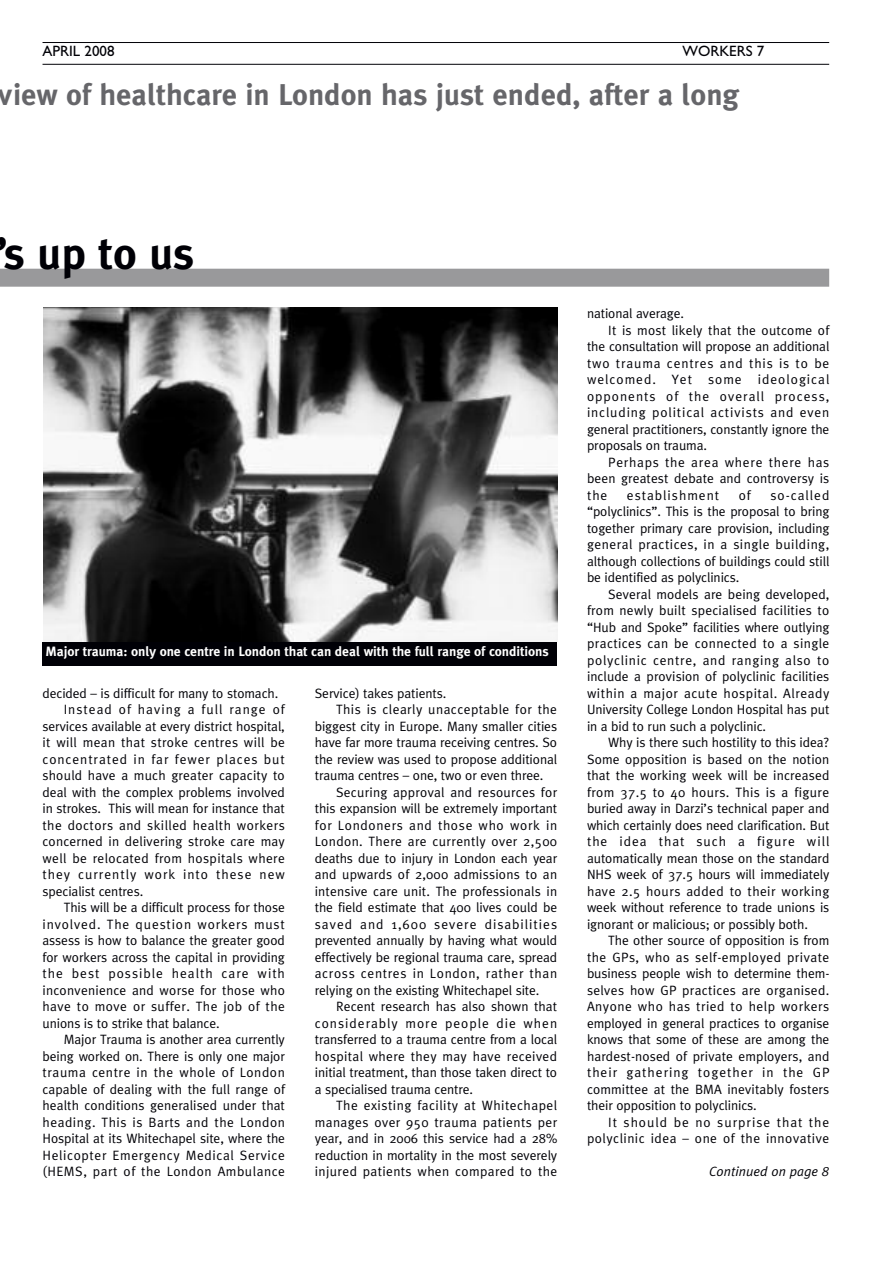
<style>
.page{position:relative;width:893px;height:1263px;background:#fff}
.page>*{position:absolute;margin:0;border:0;box-sizing:border-box;transform-origin:0 0}
.t1{font:700 45px "Meta Plus";color:#000006}
.t2{font:700 30px "Meta Plus";color:#66666a}
.t3{font:15px "Gill Sans";color:#000006}
.t4{font:13.5px/16.5px "Meta Plus";letter-spacing:.005em;color:#000006;text-align:justify}
.t5{font:13.5px "Meta Plus";letter-spacing:.07em;color:#000006}
.t6{font:13.5px "Meta Plus";letter-spacing:.025em;color:#000006}
.t7{font:13.5px/16.5px "Meta Plus";letter-spacing:.035em;color:#000006;text-align:right}
.t8{font:700 13.5px "Meta Plus";letter-spacing:-.005em;color:#fff}
.t9{font:13.5px "Meta Plus";letter-spacing:.045em;color:#000006}
.t10{font:13.5px "Meta Plus";letter-spacing:.03em;color:#000006}
.t11{font:13.5px "Meta Plus";letter-spacing:.04em;color:#000006}
.t12{font:13.5px "Meta Plus";letter-spacing:.05em;color:#000006}
.t13{font:13.5px "Meta Plus";letter-spacing:.06em;color:#000006}
.t14{font:13.5px "Meta Plus";letter-spacing:.065em;color:#000006}
.t15{font:13.5px "Meta Plus";letter-spacing:.055em;color:#000006}
.t16{font:italic 13.5px "Meta Plus";color:#000006}
</style>
<div class="page">
<hr style="left:43px;top:64px;width:786px;height:1px;background:#000006">
<hr style="left:43px;top:42px;width:786px;height:1px;background:#000006">
<div style="left:0;top:269px;width:829px;height:18px;background:#99999b"></div>
<div style="left:43px;top:639px;width:514px;height:26px;background:#000006"></div>
<img style="left:43px;top:307px;width:514px;height:334px">
<p class="t3" style="left:43px;top:42px;width:73px">APRIL 2008</p>
<p class="t3" style="left:682px;top:42px;width:83px">WORKERS 7</p>
<h2 class="t2" style="left:-1px;top:84px;width:742px">view of healthcare in London has just ended, after a long</h2>
<h1 class="t1" style="left:-5px;top:237px;width:201px">’s up to us</h1>
<p class="t8" style="left:46px;top:647px;width:505px">Major trauma: only one centre in London that can deal with the full range of conditions</p>
<p class="t4" style="left:43px;top:686px;width:237px">decided – is difficult for many to stomach.</p>
<p class="t5" style="left:64px;top:705px;width:223px">Instead of having a full range of</p>
<p class="t4" style="left:43px;top:719px;width:244px">services available at every district hospital,</p>
<p class="t6" style="left:43px;top:738px;width:244px">it will mean that stroke centres will be</p>
<p class="t5" style="left:43px;top:754px;width:244px">concentrated in far fewer places but</p>
<p class="t4" style="left:43px;top:768px;width:244px">should have a much greater capacity to</p>
<p class="t4" style="left:43px;top:785px;width:244px">deal with the complex problems involved</p>
<p class="t4" style="left:43px;top:801px;width:244px">in strokes. This will mean for instance that</p>
<p class="t7" style="left:43px;top:818px;width:244px">the doctors and skilled health workers</p>
<p class="t4" style="left:43px;top:834px;width:244px">concerned in delivering stroke care may</p>
<p class="t6" style="left:43px;top:853px;width:244px">well be relocated from hospitals where</p>
<p class="t5" style="left:43px;top:870px;width:244px">they currently work into these new</p>
<p class="t4" style="left:43px;top:884px;width:102px">specialist centres.</p>
<p class="t4" style="left:64px;top:900px;width:223px">This will be a difficult process for those</p>
<p class="t13" style="left:43px;top:919px;width:244px">involved. The question workers must</p>
<p class="t4" style="left:43px;top:933px;width:244px">assess is how to balance the greater good</p>
<p class="t4" style="left:43px;top:950px;width:244px">for workers across the capital in providing</p>
<p class="t5" style="left:43px;top:969px;width:244px">the best possible health care with</p>
<p class="t4" style="left:43px;top:983px;width:244px">inconvenience and worse for those who</p>
<p class="t10" style="left:43px;top:1002px;width:244px">have to move or suffer. The job of the</p>
<p class="t4" style="left:43px;top:1016px;width:179px">unions is to strike that balance.</p>
<p class="t4" style="left:64px;top:1032px;width:223px">Major Trauma is another area currently</p>
<p class="t4" style="left:43px;top:1049px;width:244px">being worked on. There is only one major</p>
<p class="t9" style="left:43px;top:1068px;width:244px">trauma centre in the whole of London</p>
<p class="t4" style="left:43px;top:1082px;width:244px">capable of dealing with the full range of</p>
<p class="t4" style="left:43px;top:1098px;width:244px">health conditions generalised under that</p>
<p class="t11" style="left:43px;top:1117px;width:244px">heading. This is Barts and the London</p>
<p class="t4" style="left:43px;top:1131px;width:244px">Hospital at its Whitechapel site, where the</p>
<p class="t9" style="left:43px;top:1150px;width:244px">Helicopter Emergency Medical Service</p>
<p class="t11" style="left:43px;top:1167px;width:244px">(HEMS, part of the London Ambulance</p>
<p class="t4" style="left:315px;top:686px;width:133px">Service) takes patients.</p>
<p class="t7" style="left:336px;top:702px;width:223px">This is clearly unacceptable for the</p>
<p class="t4" style="left:315px;top:719px;width:244px">biggest city in Europe. Many smaller cities</p>
<p class="t4" style="left:315px;top:735px;width:244px">have far more trauma receiving centres. So</p>
<p class="t4" style="left:315px;top:752px;width:244px">the review was used to propose additional</p>
<p class="t4" style="left:315px;top:768px;width:230px">trauma centres – one, two or even three.</p>
<p class="t4" style="left:336px;top:785px;width:223px">Securing approval and resources for</p>
<p class="t4" style="left:315px;top:801px;width:244px">this expansion will be extremely important</p>
<p class="t12" style="left:315px;top:820px;width:244px">for Londoners and those who work in</p>
<p class="t6" style="left:315px;top:837px;width:244px">London. There are currently over 2,500</p>
<p class="t4" style="left:315px;top:851px;width:244px">deaths due to injury in London each year</p>
<p class="t4" style="left:315px;top:867px;width:244px">and upwards of 2,000 admissions to an</p>
<p class="t4" style="left:315px;top:884px;width:244px">intensive care unit. The professionals in</p>
<p class="t4" style="left:315px;top:900px;width:244px">the field estimate that 400 lives could be</p>
<p class="t5" style="left:315px;top:919px;width:244px">saved and 1,600 severe disabilities</p>
<p class="t4" style="left:315px;top:933px;width:244px">prevented annually by having what would</p>
<p class="t4" style="left:315px;top:950px;width:244px">effectively be regional trauma care, spread</p>
<p class="t12" style="left:315px;top:969px;width:244px">across centres in London, rather than</p>
<p class="t4" style="left:315px;top:983px;width:226px">relying on the existing Whitechapel site.</p>
<p class="t4" style="left:336px;top:999px;width:223px">Recent research has also shown that</p>
<p class="t5" style="left:315px;top:1018px;width:244px">considerably more people die when</p>
<p class="t4" style="left:315px;top:1032px;width:244px">transferred to a trauma centre from a local</p>
<p class="t6" style="left:315px;top:1051px;width:244px">hospital where they may have received</p>
<p class="t4" style="left:315px;top:1065px;width:244px">initial treatment, than those taken direct to</p>
<p class="t4" style="left:315px;top:1082px;width:160px">a specialised trauma centre.</p>
<p class="t7" style="left:336px;top:1098px;width:223px">The existing facility at Whitechapel</p>
<p class="t10" style="left:315px;top:1117px;width:244px">manages over 950 trauma patients per</p>
<p class="t4" style="left:315px;top:1131px;width:244px">year, and in 2006 this service had a 28%</p>
<p class="t4" style="left:315px;top:1148px;width:244px">reduction in mortality in the most severely</p>
<p class="t6" style="left:315px;top:1167px;width:244px">injured patients when compared to the</p>
<p class="t4" style="left:587px;top:306px;width:99px">national average.</p>
<p class="t4" style="left:608px;top:323px;width:223px">It is most likely that the outcome of</p>
<p class="t4" style="left:587px;top:339px;width:244px">the consultation will propose an additional</p>
<p class="t13" style="left:587px;top:358px;width:244px">two trauma centres and this is to be</p>
<p class="t5" style="left:587px;top:375px;width:244px">welcomed. Yet some ideological</p>
<p class="t5" style="left:587px;top:391px;width:244px">opponents of the overall process,</p>
<p class="t14" style="left:587px;top:408px;width:244px">including political activists and even</p>
<p class="t4" style="left:587px;top:422px;width:244px">general practitioners, constantly ignore the</p>
<p class="t4" style="left:587px;top:438px;width:122px">proposals on trauma.</p>
<p class="t15" style="left:608px;top:457px;width:223px">Perhaps the area where there has</p>
<p class="t4" style="left:587px;top:471px;width:244px">been greatest debate and controversy is</p>
<p class="t4" style="left:587px;top:488px;width:22px">the</p>
<p class="t5" style="left:627px;top:490px;width:94px">establishment</p>
<p class="t4" style="left:739px;top:488px;width:14px">of</p>
<p class="t4" style="left:587px;top:488px;width:244px;text-indent:183px">so-called “polyclinics”. This is the proposal to bring together primary care provision, including general practices, in a single building, although collections of buildings could still be identified as polyclinics.</p>
<p class="t4" style="left:587px;top:587px;width:244px;text-indent:21px">Several models are being developed, from newly built specialised facilities to “Hub and Spoke” facilities where outlying practices can be connected to a single polyclinic centre, and ranging also to include a provision of polyclinic facilities within a major acute hospital. Already University College London Hospital has put in a bid to run such a polyclinic.</p>
<p class="t4" style="left:587px;top:735px;width:244px;text-indent:21px">Why is there such hostility to this idea?<br>Some opposition is based on the notion that the working week will be increased from 37.5 to 40 hours. This is a figure buried away in Darzi’s technical paper and which certainly does need clarification. But the idea that such a figure will automatically mean those on the standard NHS week of 37.5 hours will immediately have 2.5 hours added to their working week without reference to trade unions is ignorant or malicious; or possibly both.</p>
<p class="t4" style="left:587px;top:933px;width:244px;text-indent:21px">The other source of opposition is from the GPs, who as self-employed private business people wish to determine them&shy;selves how GP practices are organised.<br>Anyone who has tried to help workers employed in general practices to organise knows that some of these are among the hardest-nosed of private employers, and their gathering together in the GP committee at the BMA inevitably fosters their opposition to polyclinics.</p>
<p class="t7" style="left:587px;top:1115px;width:244px">It should be no surprise that the polyclinic idea – one of the innovative</p>
<p class="t16" style="left:709px;top:1167px;width:121px">Continued on page 8</p>
</div>
